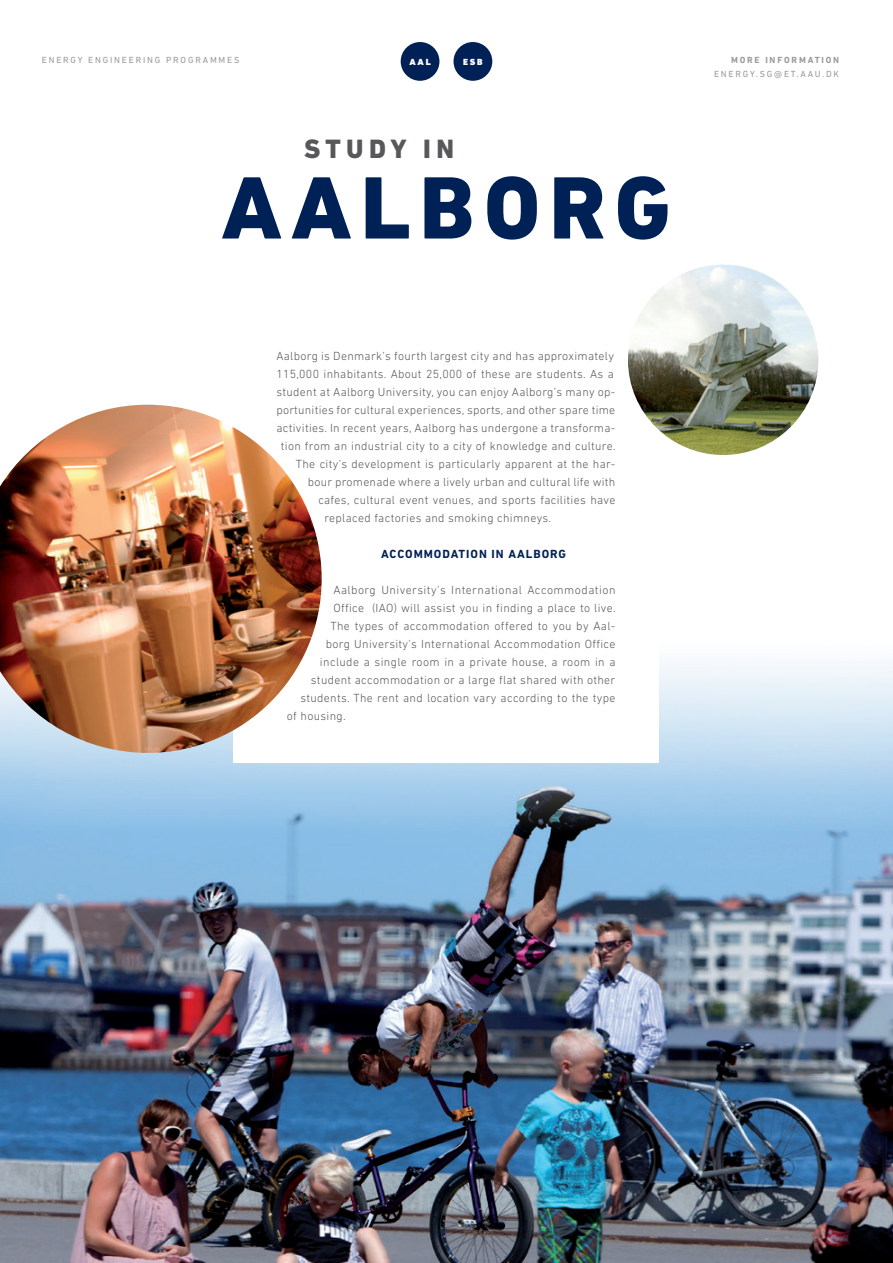
<style>
.page{position:relative;width:893px;height:1263px;background:#fff}
.page>*{position:absolute;margin:0;border:0;box-sizing:border-box;transform-origin:0 0}
.t1{font:800 90px "DIN Next LT Pro";letter-spacing:.1em;color:#002156}
.t2{font:800 27px "DIN Next LT Pro";letter-spacing:.2em;color:#57585a}
.t3{font:300 12px "DIN Next LT Pro";letter-spacing:.025em;color:#57585a}
.t4{font:700 12px "DIN Next LT Pro";letter-spacing:.08em;color:#002156}
.t5{font:9px "DIN Next LT Pro";letter-spacing:.2em;color:#97999c}
.t6{font:700 9px "DIN Next LT Pro";letter-spacing:.2em;color:#97999c}
.t7{font:900 9px "DIN Next LT Pro";letter-spacing:.2em;color:#fff}
</style>
<div class="page">
<img style="left:0;top:664px;width:893px;height:599px">
<div style="left:453px;top:42px;width:39px;height:39px;background:#002156;border-radius:50%"></div>
<div style="left:401px;top:42px;width:38px;height:39px;background:#002156;border-radius:50%"></div>
<div style="left:234px;top:308px;width:425px;height:455px;background:#fff"></div>
<img style="left:0;top:405px;width:322px;height:348px">
<img style="left:628px;top:265px;width:190px;height:190px;border-radius:95px">
<p class="t5" style="left:42px;top:55px;width:199px">ENERGY ENGINEERING PROGRAMMES</p>
<p class="t7" style="left:409px;top:56px;width:23px">AAL</p>
<p class="t7" style="left:463px;top:56px;width:21px">ESB</p>
<h2 class="t2" style="left:304px;top:132px;width:151px">STUDY IN</h2>
<h1 class="t1" style="left:221px;top:155px;width:451px">AALBORG</h1>
<p class="t3" style="left:276px;top:349px;width:339px">Aalborg is Denmark’s fourth largest city and has approximately</p>
<p class="t3" style="left:276px;top:367px;width:339px">115,000 inhabitants. About 25,000 of these are students. As a</p>
<p class="t3" style="left:276px;top:385px;width:341px">student at Aalborg University, you can enjoy Aalborg’s many op-</p>
<p class="t3" style="left:276px;top:403px;width:340px">portunities for cultural experiences, sports, and other spare time</p>
<p class="t3" style="left:276px;top:421px;width:341px">activities. In recent years, Aalborg has undergone a transforma-</p>
<p class="t3" style="left:281px;top:439px;width:336px">tion from an industrial city to a city of knowledge and culture.</p>
<p class="t3" style="left:296px;top:457px;width:321px">The city’s development is particularly apparent at the har-</p>
<p class="t3" style="left:308px;top:475px;width:309px">bour promenade where a lively urban and cultural life with</p>
<p class="t3" style="left:318px;top:493px;width:299px">cafes, cultural event venues, and sports facilities have</p>
<p class="t3" style="left:324px;top:511px;width:228px">replaced factories and smoking chimneys.</p>
<p class="t4" style="left:381px;top:547px;width:186px">ACCOMMODATION IN AALBORG</p>
<p class="t3" style="left:333px;top:583px;width:284px">Aalborg University’s International Accommodation</p>
<p class="t3" style="left:333px;top:601px;width:284px">Office (IAO) will assist you in finding a place to live.</p>
<p class="t3" style="left:330px;top:619px;width:286px">The types of accommodation offered to you by Aal-</p>
<p class="t3" style="left:326px;top:637px;width:291px">borg University’s International Accommodation Office</p>
<p class="t3" style="left:320px;top:655px;width:297px">include a single room in a private house, a room in a</p>
<p class="t3" style="left:311px;top:673px;width:306px">student accommodation or a large flat shared with other</p>
<p class="t3" style="left:300px;top:691px;width:316px">students. The rent and location vary according to the type</p>
<p class="t3" style="left:287px;top:709px;width:60px">of housing.</p>
<p class="t6" style="left:731px;top:55px;width:110px">MORE INFORMATION</p>
<p class="t5" style="left:714px;top:68px;width:127px">ENERGY.SG@ET.AAU.DK</p>
</div>
